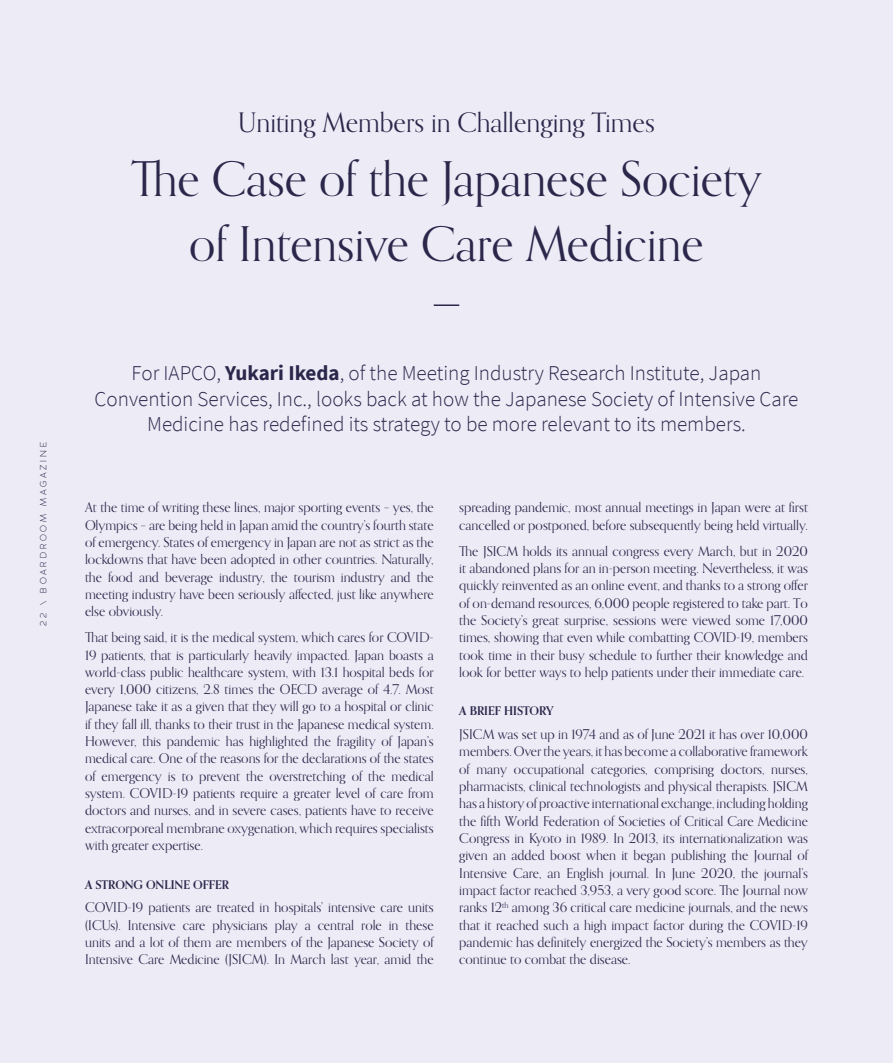
<style>
.page{position:relative;width:893px;height:1063px;background:#edebf5}
.page>*{position:absolute;margin:0;border:0;box-sizing:border-box;transform-origin:0 0}
.t1{font:48px/64.5px "Orpheus Pro";color:#2a274b;text-align:center}
.t2{font:27px "Orpheus Pro";color:#2a274b}
.t3{font:300 21px/25.7px "Source Sans Pro";color:#2a274b;text-align:center}
.t4{font:13.5px/17.2px "Orpheus Pro";color:#2a274b;text-align:justify}
.t5{font:700 12px "Orpheus Pro";color:#2a274b}
.t6{font:300 9px "Adrianna";letter-spacing:.315em;color:#2a274b}
.s1{font-weight:700}
</style>
<div class="page">
<hr style="left:434px;top:304px;width:25px;height:2px;background:#2a274b">
<h2 class="t2" style="left:238px;top:105px;width:418px">Uniting Members in Challenging Times</h2>
<h1 class="t1" style="left:131px;top:145px;width:632px">The Case of the Japanese Society of Intensive Care Medicine</h1>
<p class="t6" style="left:38px;top:626px;width:186px;rotate:-90deg">22 \ BOARDROOM MAGAZINE</p>
<h3 class="t3" style="left:95px;top:360px;width:705px">For IAPCO, <span class="s1">Yukari Ikeda</span>, of the Meeting Industry Research Institute, Japan<br>Convention Services, Inc., looks back at how the Japanese Society of Intensive Care<br>Medicine has redefined its strategy to be more relevant to its members.</h3>
<p class="t4" style="left:85px;top:499px;width:350px">At the time of writing these lines, major sporting events – yes, the Olympics – are being held in Japan amid the country’s fourth state of emergency. States of emergency in Japan are not as strict as the lockdowns that have been adopted in other countries. Naturally, the food and beverage industry, the tourism industry and the meeting industry have been seriously affected, just like anywhere else obviously.</p>
<p class="t4" style="left:85px;top:628px;width:350px">That being said, it is the medical system, which cares for COVID-19 patients, that is particularly heavily impacted. Japan boasts a world-class public healthcare system, with 13.1 hospital beds for every 1,000 citizens, 2.8 times the OECD average of 4.7. Most Japanese take it as a given that they will go to a hospital or clinic if they fall ill, thanks to their trust in the Japanese medical system.<br>However, this pandemic has highlighted the fragility of Japan’s medical care. One of the reasons for the declarations of the states of emergency is to prevent the overstretching of the medical system. COVID-19 patients require a greater level of care from doctors and nurses, and in severe cases, patients have to receive extracorporeal membrane oxygenation, which requires specialists with greater expertise.</p>
<p class="t5" style="left:85px;top:877px;width:146px">A STRONG ONLINE OFFER</p>
<p class="t4" style="left:85px;top:899px;width:350px">COVID-19 patients are treated in hospitals’ intensive care units (ICUs). Intensive care physicians play a central role in these units and a lot of them are members of the Japanese Society of Intensive Care Medicine (JSICM). In March last year, amid the</p>
<p class="t4" style="left:459px;top:499px;width:350px">spreading pandemic, most annual meetings in Japan were at first cancelled or postponed, before subsequently being held virtually.</p>
<p class="t4" style="left:459px;top:542px;width:350px">The JSICM holds its annual congress every March, but in 2020 it abandoned plans for an in-person meeting. Nevertheless, it was quickly reinvented as an online event, and thanks to a strong offer of on-demand resources, 6,000 people registered to take part. To the Society’s great surprise, sessions were viewed some 17,000 times, showing that even while combatting COVID-19, members took time in their busy schedule to further their knowledge and look for better ways to help patients under their immediate care.</p>
<p class="t5" style="left:459px;top:704px;width:96px">A BRIEF HISTORY</p>
<p class="t4" style="left:459px;top:725px;width:350px">JSICM was set up in 1974 and as of June 2021 it has over 10,000 members. Over the years, it has become a collaborative framework of many occupational categories, comprising doctors, nurses, pharmacists, clinical technologists and physical therapists. JSICM has a history of proactive international exchange, including holding the fifth World Federation of Societies of Critical Care Medicine Congress in Kyoto in 1989. In 2013, its internationalization was given an added boost when it began publishing the Journal of Intensive Care, an English journal. In June 2020, the journal’s impact factor reached 3,953, a very good score. The Journal now ranks 12<sup>th</sup> among 36 critical care medicine journals, and the news that it reached such a high impact factor during the COVID-19 pandemic has definitely energized the Society’s members as they continue to combat the disease.</p>
</div>
